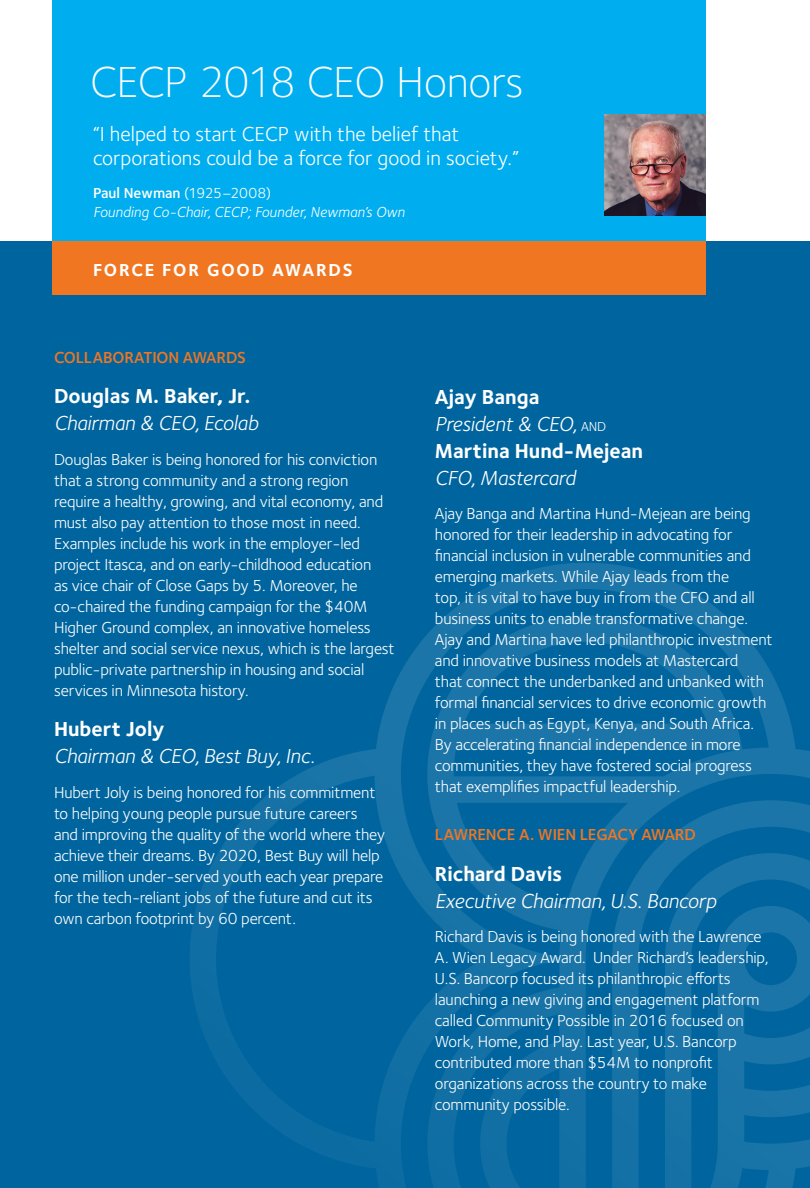
<style>
.page{position:relative;width:810px;height:1188px;background:#fff}
.page>*{position:absolute;margin:0;border:0;box-sizing:border-box;transform-origin:0 0}
.Page_Head_Blue_GG{font:300 45px "Foundry Sterling";letter-spacing:-.01em;color:#fff}
.t1{font:italic 21px/27px "Foundry Sterling";letter-spacing:-.01em;color:#fff}
.t2{font:21px/24px "Foundry Sterling";color:#fff}
.t3{font:700 18px "Foundry Sterling";letter-spacing:.095em;color:#fff}
.t4{font:16.5px/21px "Foundry Sterling";letter-spacing:-.01em;color:#fff}
.t5{font:600 16.5px "Foundry Sterling";letter-spacing:-.01em;color:#f07622}
.t6{font:italic 15px/19.5px "Foundry Sterling";color:#fff}
.s1{font-weight:600;font-style:normal}
.s2{font-style:normal}
.s3{font-weight:700;font-style:normal}
.s4{font-style:normal;font-size:13.5px}
</style>
<div class="page">
<div style="left:0;top:242px;width:810px;height:946px;background:#00659e"></div>
<div style="left:53px;top:0;width:653px;height:242px;background:#00aeef"></div>
<svg style="left:190px;top:563px;width:620px;height:625px"></svg>
<img style="left:605px;top:114px;width:101px;height:101px">
<div style="left:53px;top:242px;width:653px;height:53px;background:#f07622"></div>
<p class="Page_Head_Blue_GG" style="left:90px;top:56px;width:435px">CECP 2018 CEO Honors</p>
<p class="t2" style="left:93px;top:122px;width:427px">“I helped to start CECP with the belief that corporations could be a force for good in society.”</p>
<p class="t6" style="left:93px;top:183px;width:313px"><span class="s1">Paul Newman</span> <span class="s2">(1925–2008)<br></span>Founding Co-Chair, CECP; Founder, Newman’s Own</p>
<p class="t3" style="left:93px;top:259px;width:261px">FORCE FOR GOOD AWARDS</p>
<p class="t5" style="left:54px;top:347px;width:194px">COLLABORATION AWARDS</p>
<p class="t1" style="left:54px;top:382px;width:206px"><span class="s3">Douglas M. Baker, Jr.<br></span>Chairman &amp; CEO, Ecolab</p>
<p class="t4" style="left:54px;top:449px;width:342px">Douglas Baker is being honored for his conviction that a strong community and a strong region require a healthy, growing, and vital economy, and must also pay attention to those most in need.<br>Examples include his work in the employer-led project Itasca, and on early-childhood education<br>as vice chair of Close Gaps by 5. Moreover, he co-chaired the funding campaign for the $40M Higher Ground complex, an innovative homeless shelter and social service nexus, which is the largest public-private partnership in housing and social services in Minnesota history.</p>
<p class="t1" style="left:54px;top:715px;width:262px"><span class="s3">Hubert Joly<br></span>Chairman &amp; CEO, Best Buy, Inc.</p>
<p class="t4" style="left:54px;top:782px;width:333px">Hubert Joly is being honored for his commitment to helping young people pursue future careers and improving the quality of the world where they achieve their dreams. By 2020, Best Buy will help one million under-served youth each year prepare for the tech-reliant jobs of the future and cut its own carbon footprint by 60 percent.</p>
<p class="t1" style="left:435px;top:383px;width:209px"><span class="s3">Ajay Banga<br></span>President &amp; CEO, <span class="s4">AND<br></span><span class="s3">Martina Hund-Mejean<br></span>CFO, Mastercard</p>
<p class="t4" style="left:435px;top:503px;width:339px">Ajay Banga and Martina Hund-Mejean are being honored for their leadership in advocating for financial inclusion in vulnerable communities and emerging markets. While Ajay leads from the<br>top, it is vital to have buy in from the CFO and all business units to enable transformative change.<br>Ajay and Martina have led philanthropic investment and innovative business models at Mastercard<br>that connect the underbanked and unbanked with formal financial services to drive economic growth in places such as Egypt, Kenya, and South Africa.<br>By accelerating financial independence in more communities, they have fostered social progress that exemplifies impactful leadership.</p>
<p class="t5" style="left:435px;top:825px;width:262px">LAWRENCE A. WIEN LEGACY AWARD</p>
<p class="t1" style="left:435px;top:860px;width:283px"><span class="s3">Richard Davis<br></span>Executive Chairman, U.S. Bancorp</p>
<p class="t4" style="left:435px;top:926px;width:335px">Richard Davis is being honored with the Lawrence A. Wien Legacy Award. Under Richard’s leadership, U.S. Bancorp focused its philanthropic efforts launching a new giving and engagement platform called Community Possible in 2016 focused on Work, Home, and Play. Last year, U.S. Bancorp contributed more than $54M to nonprofit organizations across the country to make community possible.</p>
</div>
